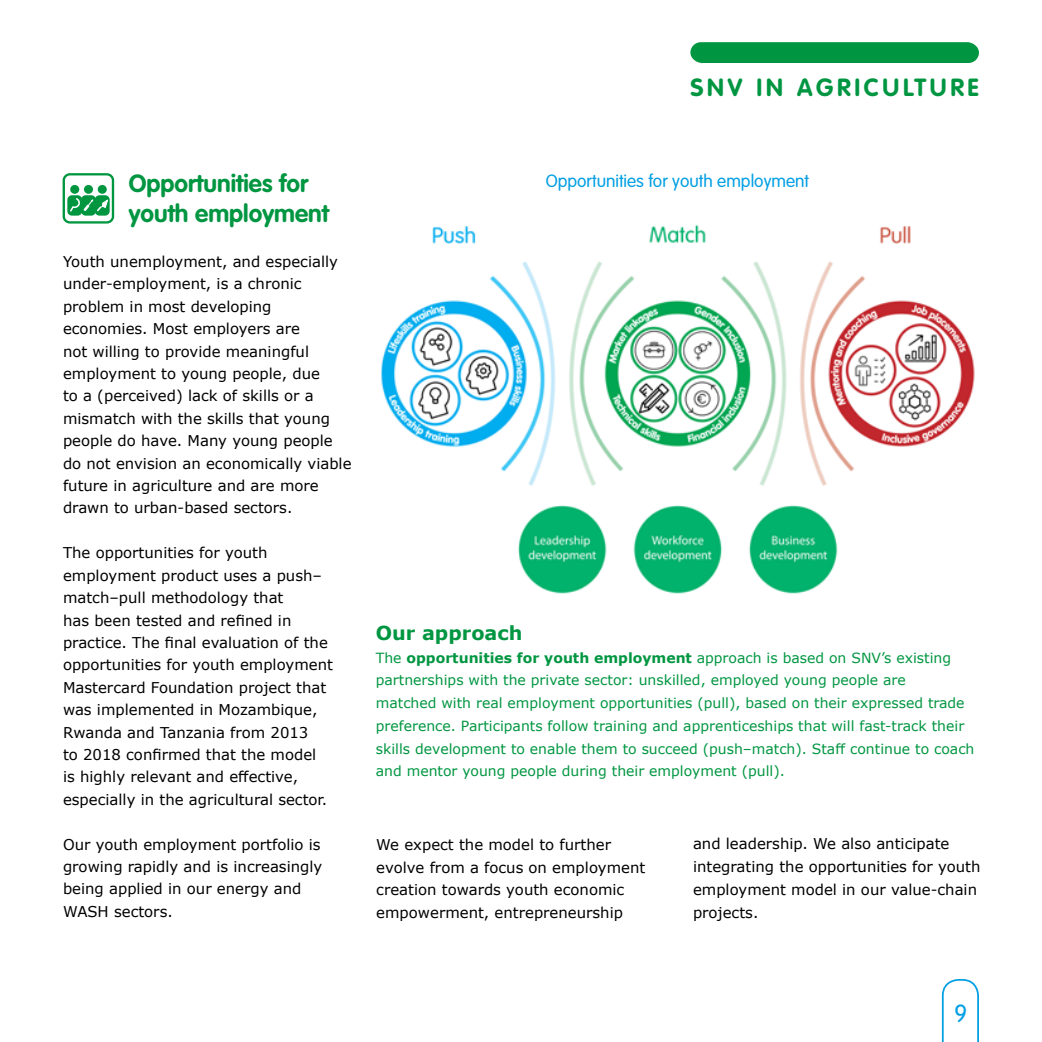
<style>
.page{position:relative;width:1042px;height:1042px;background:#fff}
.page>*{position:absolute;margin:0;border:0;box-sizing:border-box;transform-origin:0 0}
.t1{font:700 24.5px/29.8px "VAG Rounded";color:#009641}
.t2{font:700 24.5px "VAG Rounded";letter-spacing:.15em;color:#009641}
.t3{font:300 24.5px "VAG Rounded";color:#009fe3}
.t4{font:700 19.25px "Verdana";color:#009641}
.t5{font:300 17.5px "VAG Rounded";color:#009fe3}
.t6{font:14.88px/22.4px "Verdana";color:#000}
.t7{font:14px/22.8px "Verdana";color:#009641}
.s1{font-weight:700}
</style>
<div class="page">
<svg style="left:942px;top:979px;width:37px;height:63px"></svg>
<div style="left:690px;top:42px;width:289px;height:21px;background:#009641"></div>
<img style="left:381px;top:224px;width:594px;height:370px">
<div style="left:67px;top:195px;width:15px;height:21px;background:#009640;border-radius:5px"></div>
<div style="left:70px;top:185px;width:9px;height:9px;background:#009640;border-radius:50%"></div>
<div style="left:81px;top:195px;width:15px;height:21px;background:#009640;border-radius:5px"></div>
<div style="left:84px;top:185px;width:9px;height:9px;background:#009640;border-radius:50%"></div>
<svg style="left:95px;top:195px;width:15px;height:21px"></svg>
<div style="left:98px;top:185px;width:9px;height:9px;background:#009640;border-radius:50%"></div>
<svg style="left:70px;top:197px;width:39px;height:16px"></svg>
<div style="left:63px;top:173px;width:51px;height:51px;border:2px solid #009640;border-radius:6px"></div>
<h1 class="t2" style="left:690px;top:73px;width:290px">SNV IN AGRICULTURE</h1>
<h1 class="t1" style="left:129px;top:169px;width:202px">Opportunities for youth employment</h1>
<p class="t6" style="left:63px;top:250px;width:290px">Youth unemployment, and especially under-employment, is a chronic problem in most developing economies. Most employers are<br>not willing to provide meaningful employment to young people, due<br>to a (perceived) lack of skills or a mismatch with the skills that young people do have. Many young people do not envision an economically viable future in agriculture and are more drawn to urban-based sectors.</p>
<p class="t6" style="left:63px;top:541px;width:271px">The opportunities for youth employment product uses a push– match–pull methodology that<br>has been tested and refined in practice. The final evaluation of the opportunities for youth employment Mastercard Foundation project that was implemented in Mozambique, Rwanda and Tanzania from 2013<br>to 2018 confirmed that the model<br>is highly relevant and effective, especially in the agricultural sector.</p>
<p class="t6" style="left:63px;top:833px;width:261px">Our youth employment portfolio is growing rapidly and is increasingly being applied in our energy and<br>WASH sectors.</p>
<p class="t6" style="left:376px;top:833px;width:270px">We expect the model to further evolve from a focus on employment creation towards youth economic empowerment, entrepreneurship</p>
<p class="t5" style="left:546px;top:171px;width:265px">Opportunities for youth employment</p>
<p class="t4" style="left:376px;top:619px;width:148px">Our approach</p>
<p class="t7" style="left:376px;top:646px;width:600px">The <span class="s1">opportunities for youth employment</span> approach is based on SNV’s existing partnerships with the private sector: unskilled, employed young people are<br>matched with real employment opportunities (pull), based on their expressed trade preference. Participants follow training and apprenticeships that will fast-track their skills development to enable them to succeed (push–match). Staff continue to coach and mentor young people during their employment (pull).</p>
<p class="t6" style="left:693px;top:832px;width:289px">and leadership. We also anticipate integrating the opportunities for youth employment model in our value-chain projects.</p>
<h1 class="t3" style="left:954px;top:999px;width:15px">9</h1>
</div>
